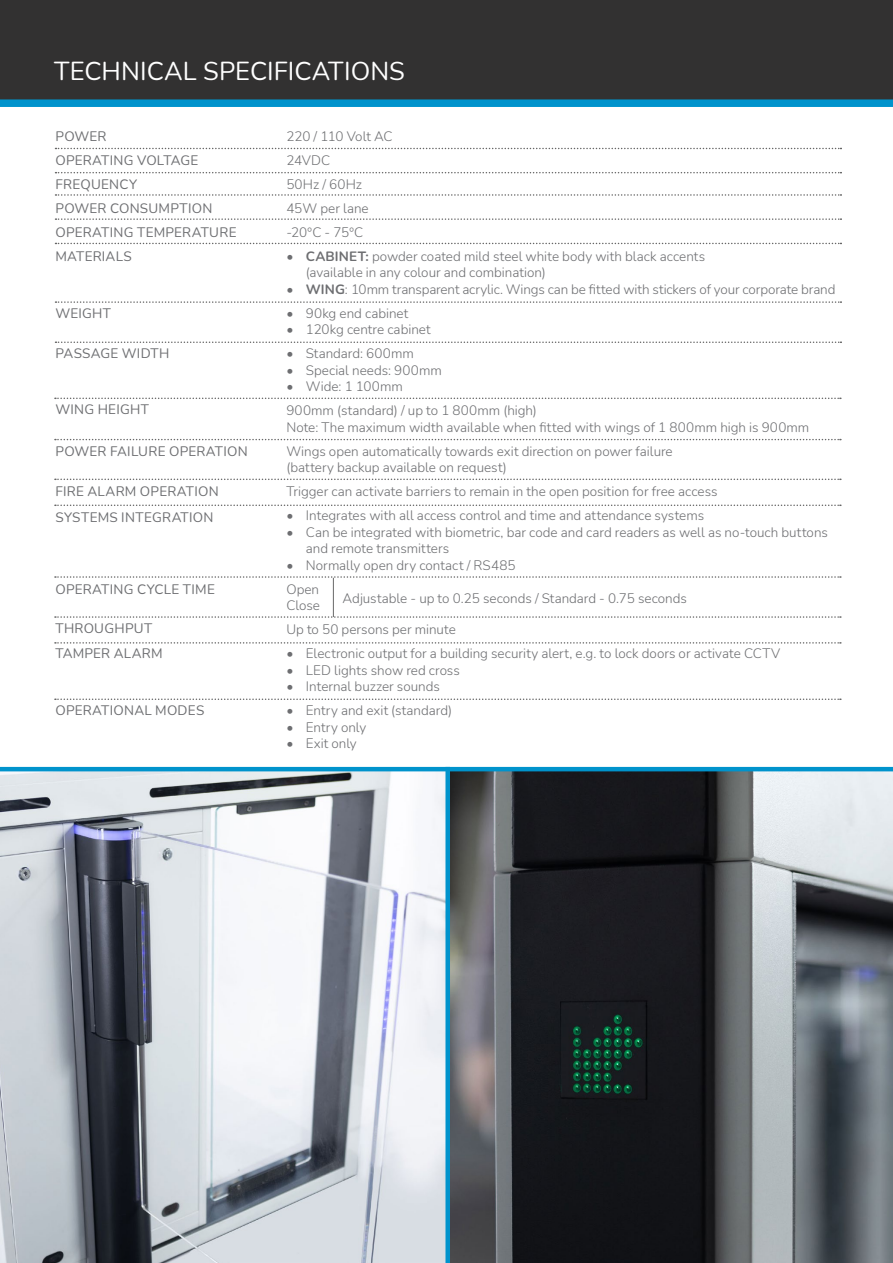
<style>
.page{position:relative;width:893px;height:1263px;background:#fff}
.page>*{position:absolute;margin:0;border:0;box-sizing:border-box;transform-origin:0 0}
.t1{font:25.5px "Nunito";color:#fff}
.t2{font:300 13.5px/24px "Nunito";color:#6d6e71}
.t3{font:13.5px/24px "Nunito";letter-spacing:.02em;color:#6d6e71}
.s1{font-weight:700}
</style>
<div class="page">
<img style="left:0;top:771px;width:893px;height:492px">
<div style="left:0;top:0;width:893px;height:100px;background:#323131"></div>
<div style="left:0;top:99px;width:893px;height:8px;background:#0093cc"></div>
<svg style="left:56px;top:148px;width:785px;height:1px"></svg>
<svg style="left:56px;top:172px;width:785px;height:1px"></svg>
<svg style="left:56px;top:194px;width:785px;height:2px"></svg>
<svg style="left:56px;top:218px;width:785px;height:2px"></svg>
<svg style="left:56px;top:243px;width:785px;height:1px"></svg>
<svg style="left:56px;top:301px;width:785px;height:2px"></svg>
<svg style="left:56px;top:341px;width:785px;height:2px"></svg>
<svg style="left:55px;top:398px;width:786px;height:1px"></svg>
<hr style="left:333px;top:578px;width:1px;height:39px;background:#000">
<svg style="left:55px;top:439px;width:786px;height:1px"></svg>
<svg style="left:55px;top:479px;width:786px;height:1px"></svg>
<svg style="left:55px;top:504px;width:786px;height:2px"></svg>
<svg style="left:55px;top:576px;width:786px;height:2px"></svg>
<svg style="left:55px;top:616px;width:786px;height:2px"></svg>
<svg style="left:55px;top:642px;width:786px;height:2px"></svg>
<svg style="left:55px;top:698px;width:786px;height:2px"></svg>
<div style="left:445px;top:767px;width:5px;height:496px;background:#0093cc"></div>
<hr style="left:0;top:767px;width:893px;height:4px;background:#0093cc">
<h1 class="t1" style="left:54px;top:53px;width:352px">TECHNICAL SPECIFICATIONS</h1>
<p class="t3" style="left:55px;top:124px;width:183px">POWER<br>OPERATING VOLTAGE<br>FREQUENCY<br>POWER CONSUMPTION<br>OPERATING TEMPERATURE<br>MATERIALS</p>
<p class="t3" style="left:55px;top:301px;width:57px">WEIGHT</p>
<p class="t3" style="left:55px;top:341px;width:116px">PASSAGE WIDTH</p>
<p class="t3" style="left:55px;top:397px;width:95px">WING HEIGHT</p>
<p class="t3" style="left:55px;top:439px;width:194px">POWER FAILURE OPERATION</p>
<p class="t3" style="left:55px;top:478px;width:165px;line-height:25.5px">FIRE ALARM OPERATION<br>SYSTEMS INTEGRATION</p>
<p class="t3" style="left:55px;top:577px;width:161px">OPERATING CYCLE TIME</p>
<p class="t3" style="left:55px;top:615px;width:109px;line-height:25.5px">THROUGHPUT<br>TAMPER ALARM</p>
<p class="t3" style="left:55px;top:698px;width:150px">OPERATIONAL MODES</p>
<p class="t2" style="left:286px;top:124px;width:108px">220 / 110 Volt AC<br>24VDC<br>50Hz / 60Hz<br>45W per lane -20ºC - 75ºC</p>
<p class="t2" style="left:306px;top:247px;width:401px;line-height:16.5px;text-indent:-19px">• <span class="s1">CABINET:</span> powder coated mild steel white body with black accents (available in any colour and combination)</p>
<p class="t2" style="left:286px;top:277px;width:551px">• <span class="s1">WING</span>: 10mm transparent acrylic. Wings can be fitted with stickers of your corporate brand</p>
<p class="t2" style="left:286px;top:301px;width:123px">• 90kg end cabinet</p>
<p class="t2" style="left:286px;top:317px;width:146px">• 120kg centre cabinet</p>
<p class="t2" style="left:286px;top:341px;width:129px">• Standard: 600mm</p>
<p class="t2" style="left:286px;top:358px;width:157px">• Special needs: 900mm</p>
<p class="t2" style="left:286px;top:374px;width:252px">• Wide: 1 100mm<br>900mm (standard) / up to 1 800mm (high)</p>
<p class="t2" style="left:286px;top:415px;width:524px">Note: The maximum width available when fitted with wings of 1 800mm high is 900mm<br>Wings open automatically towards exit direction on power failure</p>
<p class="t2" style="left:286px;top:455px;width:433px">(battery backup available on request)<br>Trigger can activate barriers to remain in the open position for free access</p>
<p class="t2" style="left:286px;top:503px;width:419px">• Integrates with all access control and time and attendance systems</p>
<p class="t2" style="left:306px;top:523px;width:523px;line-height:16.5px;text-indent:-19px">• Can be integrated with biometric, bar code and card readers as well as no-touch buttons and remote transmitters</p>
<p class="t2" style="left:286px;top:553px;width:231px">• Normally open dry contact / RS485<br>Open</p>
<p class="t2" style="left:286px;top:593px;width:171px">Close<br>Up to 50 persons per minute</p>
<p class="t2" style="left:286px;top:641px;width:495px">• Electronic output for a building security alert, e.g. to lock doors or activate CCTV</p>
<p class="t2" style="left:286px;top:658px;width:175px">• LED lights show red cross</p>
<p class="t2" style="left:286px;top:674px;width:155px">• Internal buzzer sounds</p>
<p class="t2" style="left:286px;top:698px;width:167px">• Entry and exit (standard)</p>
<p class="t2" style="left:286px;top:715px;width:81px">• Entry only</p>
<p class="t2" style="left:286px;top:731px;width:72px">• Exit only</p>
<p class="t2" style="left:343px;top:586px;width:346px">Adjustable - up to 0.25 seconds / Standard - 0.75 seconds</p>
</div>
